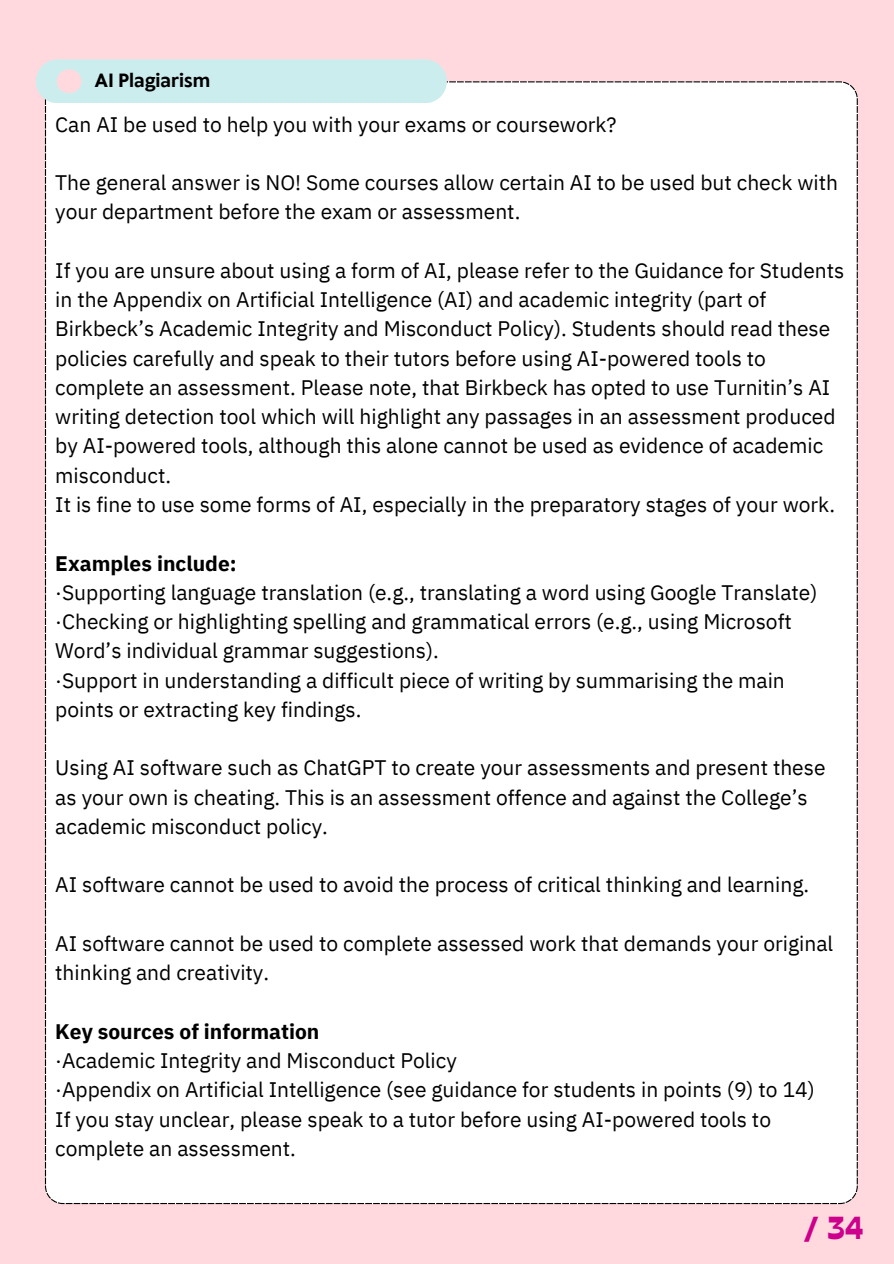
<style>
.page{position:relative;width:894px;height:1264px;background:#fff}
.page>*{position:absolute;margin:0;border:0;box-sizing:border-box;transform-origin:0 0}
.t1{font:800 31.8px "Stadio Deva";color:#cc008c}
.t2{font:21px/29.2px "IBM Plex Sans";color:#000}
.t3{font:700 21px "IBM Plex Sans";color:#000}
.t4{font:700 18px "Klein Text";color:#000}
</style>
<div class="page">
<div style="left:0;top:0;width:893px;height:1263px;background:#ffd9dd"></div>
<div style="left:45px;top:81px;width:812px;height:1123px;background:#fff"></div>
<div style="left:36px;top:59px;width:411px;height:44px;background:#ccedee;border-radius:22px"></div>
<div style="left:57px;top:69px;width:24px;height:24px;background:#ffd9dd;border-radius:50%"></div>
<p class="t4" style="left:95px;top:72px;width:117px">AI Plagiarism</p>
<p class="t2" style="left:55px;top:109px;width:562px">Can AI be used to help you with your exams or coursework?</p>
<p class="t2" style="left:55px;top:168px;width:784px">The general answer is NO! Some courses allow certain AI to be used but check with your department before the exam or assessment.</p>
<p class="t2" style="left:55px;top:255px;width:790px">If you are unsure about using a form of AI, please refer to the Guidance for Students in the Appendix on Artificial Intelligence (AI) and academic integrity (part of Birkbeck’s Academic Integrity and Misconduct Policy). Students should read these policies carefully and speak to their tutors before using AI-powered tools to complete an assessment. Please note, that Birkbeck has opted to use Turnitin’s AI writing detection tool which will highlight any passages in an assessment produced by AI-powered tools, although this alone cannot be used as evidence of academic misconduct.<br>It is fine to use some forms of AI, especially in the preparatory stages of your work.</p>
<p class="t3" style="left:55px;top:549px;width:183px">Examples include:</p>
<p class="t2" style="left:55px;top:577px;width:763px">·Supporting language translation (e.g., translating a word using Google Translate) ·Checking or highlighting spelling and grammatical errors (e.g., using Microsoft Word’s individual grammar suggestions).<br>·Support in understanding a difficult piece of writing by summarising the main points or extracting key findings.</p>
<p class="t2" style="left:55px;top:753px;width:771px">Using AI software such as ChatGPT to create your assessments and present these as your own is cheating. This is an assessment offence and against the College’s academic misconduct policy.</p>
<p class="t2" style="left:55px;top:870px;width:755px">AI software cannot be used to avoid the process of critical thinking and learning.</p>
<p class="t2" style="left:55px;top:928px;width:779px">AI software cannot be used to complete assessed work that demands your original thinking and creativity.</p>
<p class="t3" style="left:55px;top:1017px;width:266px">Key sources of information</p>
<p class="t2" style="left:55px;top:1045px;width:761px">·Academic Integrity and Misconduct Policy<br>·Appendix on Artificial Intelligence (see guidance for students in points (9) to 14)<br>If you stay unclear, please speak to a tutor before using AI-powered tools to complete an assessment.</p>
<h1 class="t1" style="left:803px;top:1208px;width:61px">/ 34</h1>
</div>
